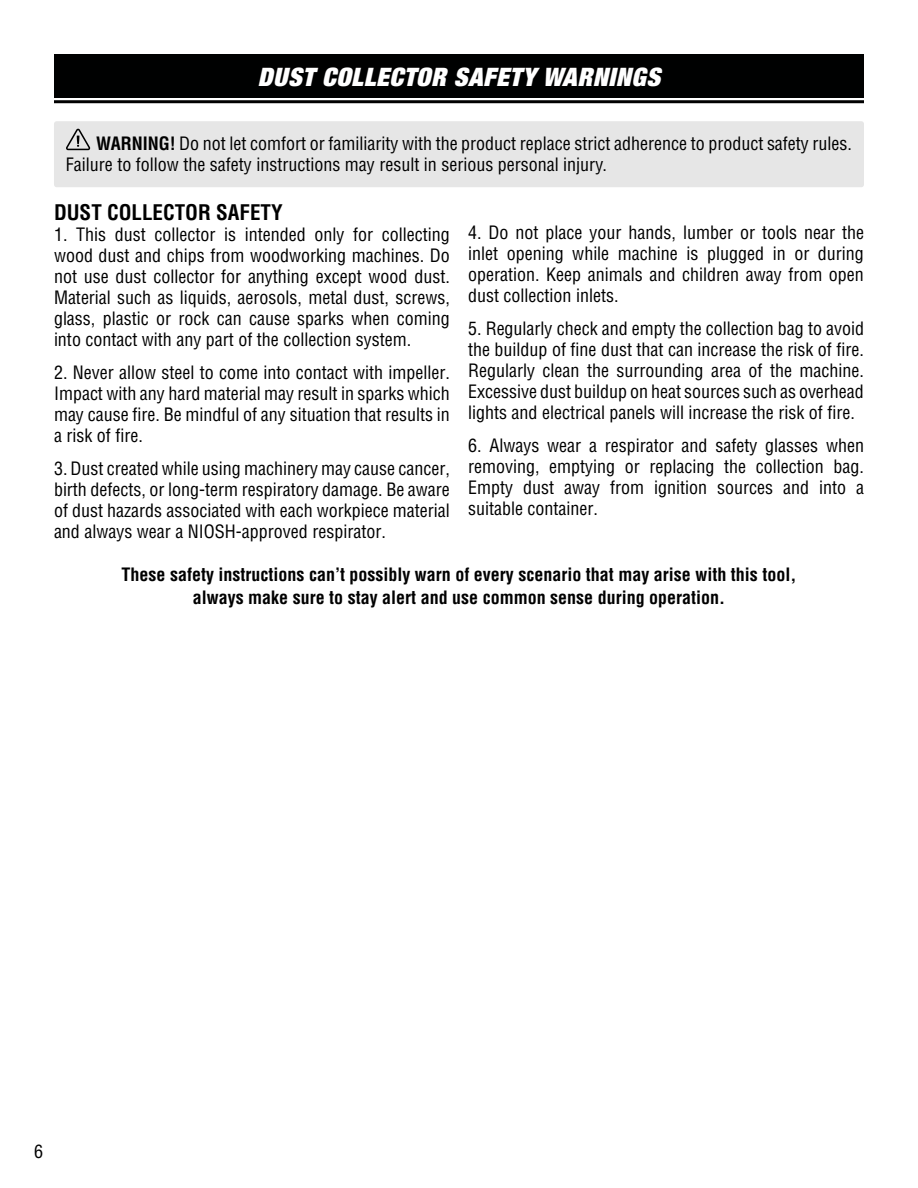
<style>
.page{position:relative;width:918px;height:1188px;background:#fff}
.page>*{position:absolute;margin:0;border:0;box-sizing:border-box;transform-origin:0 0}
.t1{font:italic 900 expanded 25.5px "Helvetica Neue";letter-spacing:.025em;color:#fff}
.t2{font:700 condensed 21px "Helvetica LT Std";color:#000}
.t3{font:condensed 18px/21px "Helvetica LT Std";color:#000;text-align:justify}
.t4{font:700 condensed 18px/22.5px "Helvetica LT Std";color:#000;text-align:center}
.s1{font-weight:700}
</style>
<div class="page">
<div style="left:54px;top:54px;width:810px;height:44px;background:#000101"></div>
<hr style="left:54px;top:100px;width:810px;height:3px;background:#000">
<div style="left:54px;top:121px;width:810px;height:66px;background:#e6e6e6;border-radius:3px"></div>
<svg style="left:66px;top:129px;width:24px;height:21px"></svg>
<h1 class="t1" style="left:258px;top:61px;width:404px">DUST COLLECTOR SAFETY WARNINGS</h1>
<p class="t3" style="left:66px;top:133px;width:788px;text-indent:30px"><span class="s1">WARNING!</span> Do not let comfort or familiarity with the product replace strict adherence to product safety rules.<br>Failure to follow the safety instructions may result in serious personal injury.</p>
<p class="t2" style="left:54px;top:199px;width:230px">DUST COLLECTOR SAFETY</p>
<p class="t3" style="left:54px;top:224px;width:397px">1. This dust collector is intended only for collecting wood dust and chips from woodworking machines. Do not use dust collector for anything except wood dust.<br>Material such as liquids, aerosols, metal dust, screws, glass, plastic or rock can cause sparks when coming into contact with any part of the collection system.</p>
<p class="t3" style="left:54px;top:362px;width:397px">2. Never allow steel to come into contact with impeller.<br>Impact with any hard material may result in sparks which may cause fire. Be mindful of any situation that results in a risk of fire.</p>
<p class="t3" style="left:54px;top:458px;width:397px">3. Dust created while using machinery may cause cancer, birth defects, or long-term respiratory damage. Be aware of dust hazards associated with each workpiece material and always wear a NIOSH-approved respirator.</p>
<p class="t3" style="left:468px;top:222px;width:397px">4. Do not place your hands, lumber or tools near the inlet opening while machine is plugged in or during operation. Keep animals and children away from open dust collection inlets.</p>
<p class="t3" style="left:468px;top:318px;width:397px">5. Regularly check and empty the collection bag to avoid the buildup of fine dust that can increase the risk of fire.<br>Regularly clean the surrounding area of the machine.<br>Excessive dust buildup on heat sources such as overhead lights and electrical panels will increase the risk of fire.</p>
<p class="t3" style="left:468px;top:435px;width:397px">6. Always wear a respirator and safety glasses when removing, emptying or replacing the collection bag.<br>Empty dust away from ignition sources and into a suitable container.</p>
<p class="t4" style="left:122px;top:563px;width:676px">These safety instructions can’t possibly warn of every scenario that may arise with this tool, always make sure to stay alert and use common sense during operation.</p>
<p class="t3" style="left:34px;top:1141px;width:10px">6</p>
</div>
